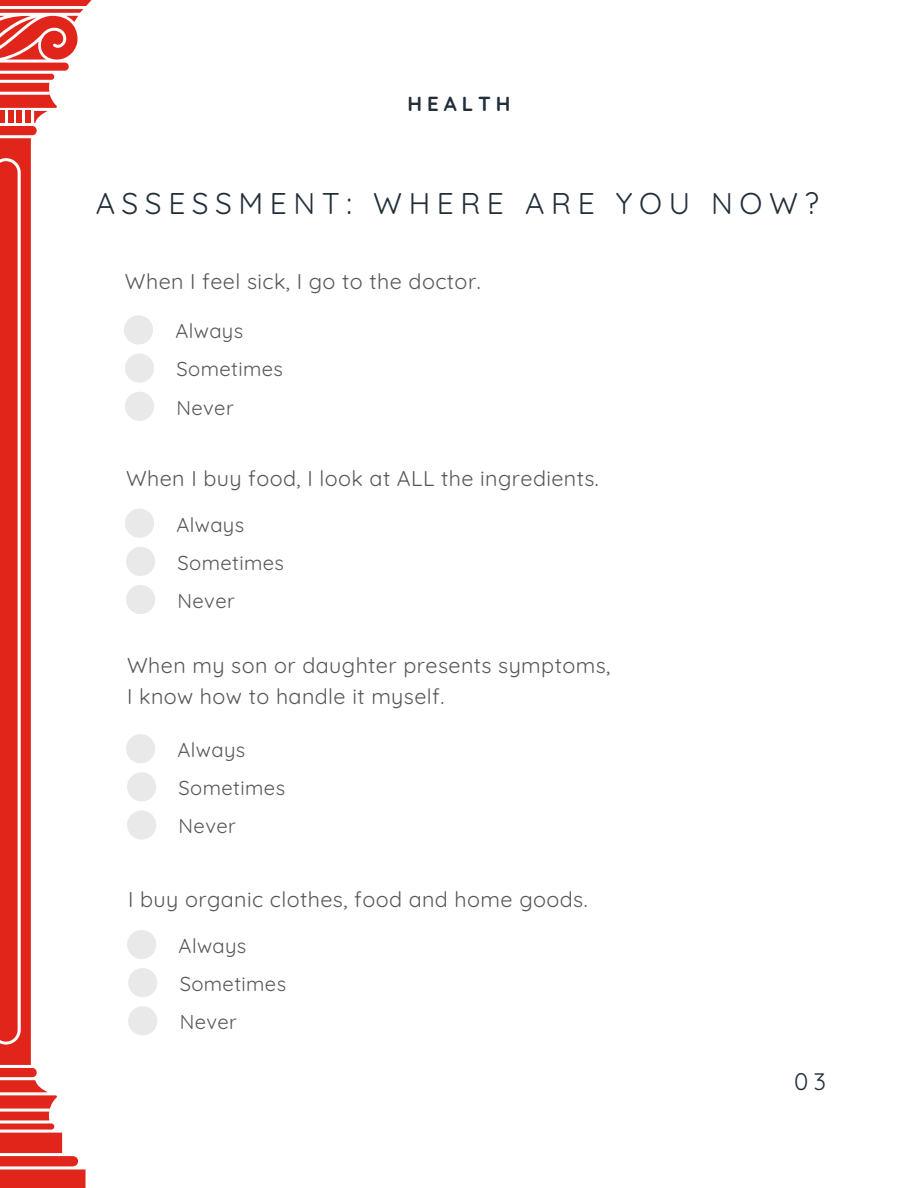
<style>
.page{position:relative;width:918px;height:1188px;background:#fff}
.page>*{position:absolute;margin:0;border:0;box-sizing:border-box;transform-origin:0 0}
.t1{font:30px "Quicksand";letter-spacing:.215em;color:#222e3a}
.t2{font:24px "Quicksand";color:#222e3a}
.t3{font:21.45px "Quicksand";letter-spacing:.02em;color:#575757}
.t4{font:700 20.4px "Quicksand";letter-spacing:.245em;color:#222e3a}
.t5{font:20.1px "Quicksand";letter-spacing:.02em;color:#575757}
</style>
<div class="page">
<div style="left:124px;top:315px;width:29px;height:30px;background:#e9e9e9;border-radius:50%"></div>
<div style="left:125px;top:354px;width:29px;height:29px;background:#e9e9e9;border-radius:50%"></div>
<div style="left:125px;top:392px;width:29px;height:29px;background:#e9e9e9;border-radius:50%"></div>
<div style="left:125px;top:509px;width:29px;height:29px;background:#e9e9e9;border-radius:50%"></div>
<div style="left:126px;top:547px;width:29px;height:29px;background:#e9e9e9;border-radius:50%"></div>
<div style="left:126px;top:585px;width:29px;height:29px;background:#e9e9e9;border-radius:50%"></div>
<div style="left:126px;top:734px;width:29px;height:29px;background:#e9e9e9;border-radius:50%"></div>
<div style="left:127px;top:772px;width:29px;height:29px;background:#e9e9e9;border-radius:50%"></div>
<div style="left:127px;top:810px;width:29px;height:30px;background:#e9e9e9;border-radius:50%"></div>
<div style="left:127px;top:930px;width:29px;height:29px;background:#e9e9e9;border-radius:50%"></div>
<div style="left:128px;top:968px;width:29px;height:29px;background:#e9e9e9;border-radius:50%"></div>
<div style="left:128px;top:1006px;width:29px;height:29px;background:#e9e9e9;border-radius:50%"></div>
<svg style="left:0;top:0;width:92px;height:1188px"></svg>
<p class="t4" style="left:407px;top:91px;width:105px">HEALTH</p>
<p class="t1" style="left:96px;top:184px;width:725px">ASSESSMENT: WHERE ARE YOU NOW?</p>
<p class="t3" style="left:125px;top:267px;width:357px">When I feel sick, I go to the doctor.</p>
<p class="t5" style="left:175px;top:318px;width:69px">Always</p>
<h2 class="t5" style="left:176px;top:356px;width:108px">Sometimes</h2>
<h1 class="t5" style="left:176px;top:395px;width:59px">Never</h1>
<p class="t3" style="left:126px;top:464px;width:474px">When I buy food, I look at ALL the ingredients.</p>
<p class="t5" style="left:176px;top:511px;width:69px">Always</p>
<p class="t5" style="left:178px;top:550px;width:108px">Sometimes</p>
<p class="t5" style="left:178px;top:588px;width:59px">Never</p>
<p class="t3" style="left:127px;top:652px;width:485px">When my son or daughter presents symptoms,</p>
<p class="t3" style="left:127px;top:683px;width:319px">I know how to handle it myself.</p>
<p class="t5" style="left:178px;top:737px;width:69px">Always</p>
<p class="t5" style="left:179px;top:775px;width:108px">Sometimes</p>
<p class="t5" style="left:179px;top:813px;width:59px">Never</p>
<p class="t3" style="left:128px;top:886px;width:461px">I buy organic clothes, food and home goods.</p>
<p class="t5" style="left:179px;top:933px;width:69px">Always</p>
<p class="t5" style="left:180px;top:971px;width:108px">Sometimes</p>
<p class="t5" style="left:180px;top:1009px;width:59px">Never</p>
<p class="t2" style="left:794px;top:1066px;width:34px">03</p>
</div>
